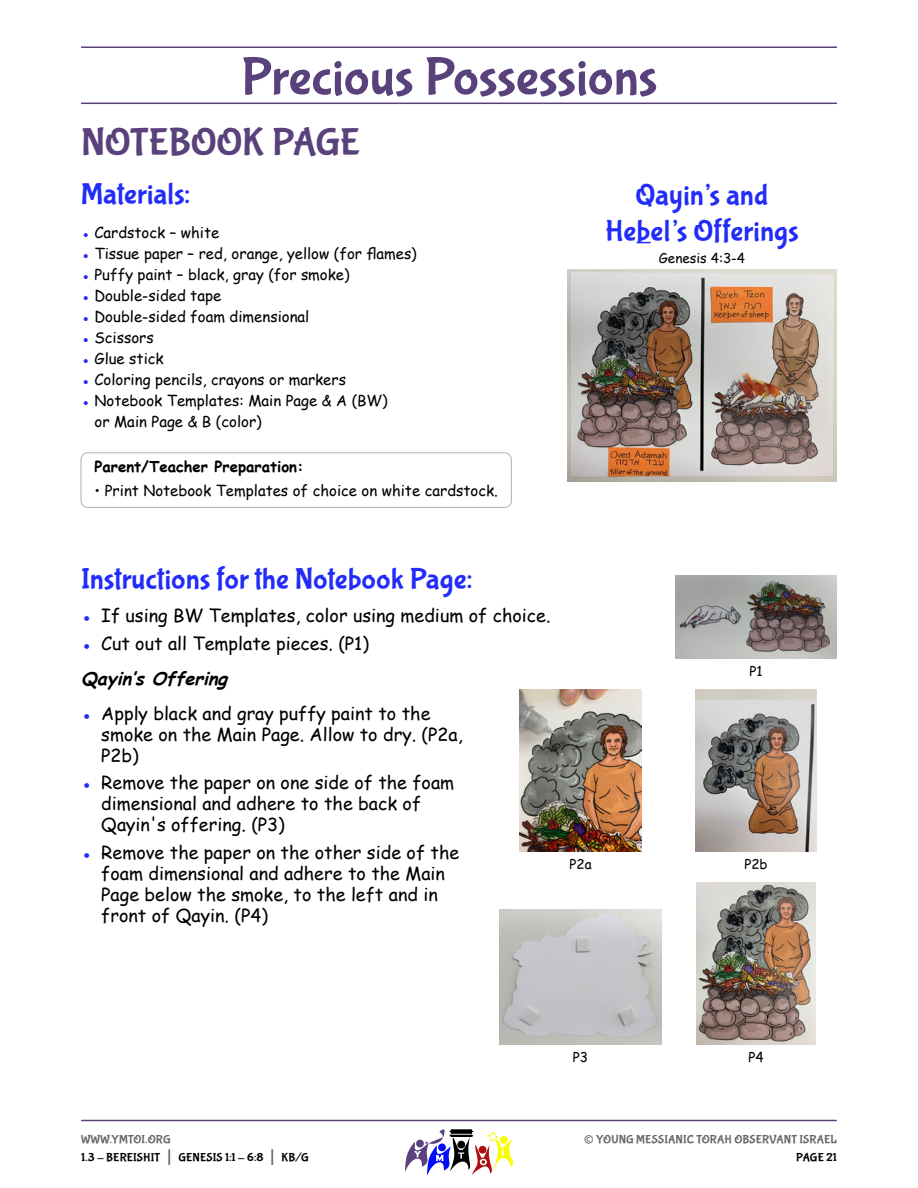
<style>
.page{position:relative;width:918px;height:1188px;background:#fff}
.page>*{position:absolute;margin:0;border:0;box-sizing:border-box;transform-origin:0 0}
.t1{font:54px "Bubblegum Sans";letter-spacing:-.005em;color:#59417c}
.t2{font:39px "Bubblegum Sans";letter-spacing:-.005em;color:#59417c}
.t3{font:30px/36px "Bubblegum Sans";letter-spacing:.005em;color:#222cf9;text-align:center}
.t4{font:27px "Bubblegum Sans";color:#666}
.t5{font:18px/21px "Comic Sans MS";color:#000}
.t6{font:15px/21px "Comic Sans MS";color:#000}
.t7{font:700 15px "Comic Sans MS";color:#000}
.t8{font:13.5px "Comic Sans MS";color:#000}
.t9{font:12px/18px "Bubblegum Sans";letter-spacing:.01em;color:#000}
.t10{font:12px "Bubblegum Sans";letter-spacing:.01em;color:#666}
.s1{color:#222cf9}
.s2{font-weight:700;font-style:italic}
.s3{color:#666}
.s4{font-size:21px;color:#666}
</style>
<div class="page">
<hr style="left:82px;top:1120px;width:754px;height:1px;background:#59417c">
<svg style="left:405px;top:1129px;width:108px;height:46px"></svg>
<hr style="left:81px;top:103px;width:756px;height:1px;background:#59417c">
<hr style="left:81px;top:46px;width:756px;height:2px;background:#59417c">
<div style="left:81px;top:452px;width:431px;height:56px;border:1px solid #b2b2b2;border-radius:7px"></div>
<svg style="left:637px;top:242px;width:14px;height:1px"></svg>
<img style="left:567px;top:269px;width:270px;height:213px">
<img style="left:675px;top:575px;width:162px;height:83px">
<img style="left:695px;top:689px;width:122px;height:162px">
<img style="left:520px;top:689px;width:121px;height:162px">
<img style="left:500px;top:909px;width:162px;height:135px">
<img style="left:696px;top:882px;width:120px;height:162px">
<h1 class="t1" style="left:241px;top:53px;width:418px">Precious Possessions</h1>
<h2 class="t2" style="left:81px;top:125px;width:281px">NOTEBOOK PAGE</h2>
<h3 class="t3" style="left:81px;top:179px;width:111px">Materials:</h3>
<p class="t6" style="left:81px;top:221px;width:140px"><span class="s1">●</span> Cardstock – white</p>
<p class="t6" style="left:81px;top:242px;width:337px"><span class="s1">●</span> Tissue paper – red, orange, yellow (for flames)</p>
<p class="t6" style="left:81px;top:263px;width:270px"><span class="s1">●</span> Puffy paint – black, gray (for smoke)</p>
<p class="t6" style="left:81px;top:284px;width:142px"><span class="s1">●</span> Double-sided tape</p>
<p class="t6" style="left:81px;top:305px;width:230px"><span class="s1">●</span> Double-sided foam dimensional</p>
<p class="t6" style="left:81px;top:326px;width:74px"><span class="s1">●</span> Scissors</p>
<p class="t6" style="left:81px;top:347px;width:84px"><span class="s1">●</span> Glue stick</p>
<p class="t6" style="left:81px;top:368px;width:267px"><span class="s1">●</span> Coloring pencils, crayons or markers</p>
<p class="t6" style="left:94px;top:389px;width:295px;text-indent:-14px"><span class="s1">●</span> Notebook Templates: Main Page &amp; A (BW) or Main Page &amp; B (color)</p>
<p class="t7" style="left:94px;top:460px;width:211px">Parent/Teacher Preparation:</p>
<p class="t6" style="left:94px;top:480px;width:405px">• Print Notebook Templates of choice on white cardstock.</p>
<h3 class="t3" style="left:605px;top:179px;width:195px">Qayin’s and<br>Hebel’s Offerings</h3>
<p class="t8" style="left:659px;top:248px;width:88px">Genesis 4:3-4</p>
<h3 class="t3" style="left:81px;top:563px;width:393px">Instructions for the Notebook Page:</h3>
<p class="t5" style="left:81px;top:605px;width:471px"><span class="s1">●</span> If using BW Templates, color using medium of choice.</p>
<p class="t5" style="left:81px;top:625px;width:289px;line-height:35.1px"><span class="s1">●</span> Cut out all Template pieces. (P1)<br><span class="s2">Qay in’s Offering</span></p>
<p class="t5" style="left:101px;top:702px;width:363px;text-indent:-20px"><span class="s1">●</span> Apply black and gray puffy paint to the smoke on the Main Page. Allow to dry. (P2a,<br>P2b)</p>
<p class="t5" style="left:101px;top:772px;width:355px;text-indent:-20px"><span class="s1">●</span> Remove the paper on one side of the foam dimensional and adhere to the back of<br>Qayin's offering. (P3)</p>
<p class="t5" style="left:101px;top:841px;width:360px;text-indent:-20px"><span class="s1">●</span> Remove the paper on the other side of the foam dimensional and adhere to the Main Page below the smoke, to the left and in front of Qayin. (P4)</p>
<p class="t8" style="left:749px;top:663px;width:15px">P1</p>
<p class="t8" style="left:569px;top:854px;width:24px">P2a</p>
<p class="t8" style="left:744px;top:854px;width:25px">P2b</p>
<p class="t9" style="left:81px;top:1131px;width:229px"><span class="s3">WWW.YMTOI.ORG<br></span>1.3 - BEREISHIT <span class="s4">|</span> GENESIS 1:1 - 6:8 <span class="s4">|</span> KB/G</p>
<p class="t8" style="left:573px;top:1049px;width:17px">P3</p>
<p class="t8" style="left:748px;top:1047px;width:17px">P4</p>
<h3 class="t4" style="left:584px;top:1128px;width:12px">©</h3>
<p class="t10" style="left:596px;top:1134px;width:242px">YOUNG MESSIANIC TORAH OBSERVANT ISRAEL</p>
<p class="t9" style="left:796px;top:1149px;width:42px">PAGE 21</p>
</div>
